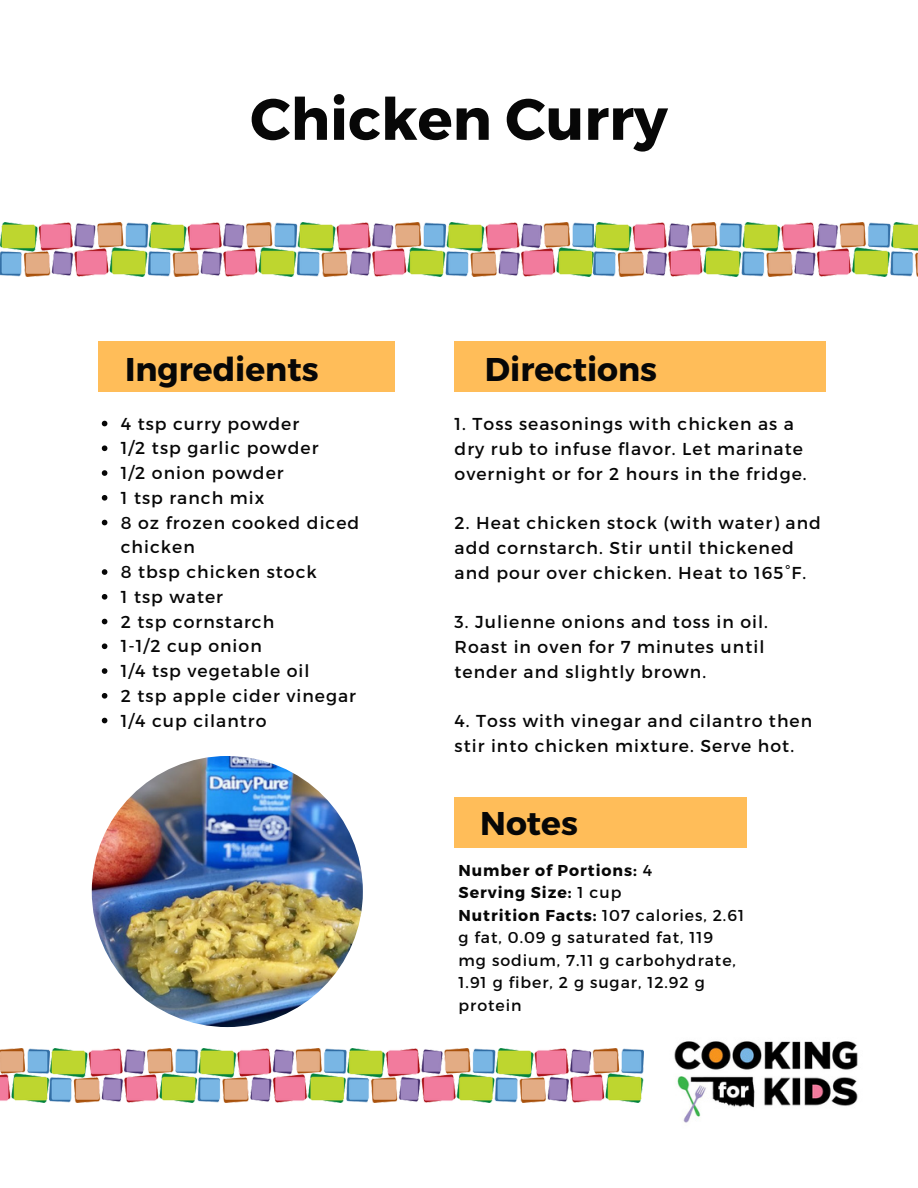
<style>
.page{position:relative;width:918px;height:1188px;background:#fff}
.page>*{position:absolute;margin:0;border:0;box-sizing:border-box;transform-origin:0 0}
.t1{font:700 58.2px "Montserrat";color:#070707}
.t2{font:700 32.85px "Montserrat";color:#070707}
.t3{font:17.25px/24.8px "Montserrat";letter-spacing:.06em;color:#070707}
.t4{font:15.75px/22.5px "Montserrat";letter-spacing:.06em;color:#070707}
.s1{font-weight:700}
</style>
<div class="page">
<div style="left:98px;top:341px;width:297px;height:51px;background:#ffbd59"></div>
<div style="left:455px;top:341px;width:371px;height:51px;background:#ffbd59"></div>
<div style="left:455px;top:797px;width:292px;height:51px;background:#ffbd59"></div>
<img style="left:0;top:223px;width:918px;height:53px">
<img style="left:674px;top:1041px;width:184px;height:82px">
<img style="left:0;top:1049px;width:643px;height:53px">
<svg style="left:102px;top:421px;width:5px;height:5px"></svg>
<svg style="left:102px;top:445px;width:5px;height:6px"></svg>
<svg style="left:102px;top:470px;width:5px;height:6px"></svg>
<svg style="left:102px;top:495px;width:5px;height:6px"></svg>
<svg style="left:102px;top:520px;width:5px;height:5px"></svg>
<svg style="left:102px;top:569px;width:5px;height:6px"></svg>
<svg style="left:102px;top:594px;width:5px;height:6px"></svg>
<svg style="left:102px;top:619px;width:5px;height:5px"></svg>
<svg style="left:102px;top:643px;width:5px;height:6px"></svg>
<svg style="left:102px;top:668px;width:5px;height:6px"></svg>
<svg style="left:102px;top:693px;width:5px;height:6px"></svg>
<svg style="left:102px;top:718px;width:5px;height:5px"></svg>
<img style="left:92px;top:756px;width:271px;height:271px;border-radius:50%">
<h1 class="t1" style="left:250px;top:81px;width:419px">Chicken Curry</h1>
<h2 class="t2" style="left:125px;top:348px;width:195px">Ingredients</h2>
<h2 class="t2" style="left:485px;top:348px;width:174px">Directions</h2>
<p class="t3" style="left:121px;top:410px;width:240px">4 tsp curry powder<br>1/2 tsp garlic powder<br>1/2 onion powder<br>1 tsp ranch mix<br>8 oz frozen cooked diced chicken<br>8 tbsp chicken stock<br>1 tsp water<br>2 tsp cornstarch<br>1-1/2 cup onion<br>1/4 tsp vegetable oil<br>2 tsp apple cider vinegar<br>1/4 cup cilantro</p>
<p class="t3" style="left:455px;top:411px;width:354px">1. Toss seasonings with chicken as a dry rub to infuse flavor. Let marinate overnight or for 2 hours in the fridge.</p>
<p class="t3" style="left:455px;top:510px;width:368px">2. Heat chicken stock (with water) and add cornstarch. Stir until thickened and pour over chicken. Heat to 165°F.</p>
<p class="t3" style="left:455px;top:609px;width:315px">3. Julienne onions and toss in oil.<br>Roast in oven for 7 minutes until tender and slightly brown.</p>
<p class="t3" style="left:455px;top:708px;width:359px">4. Toss with vinegar and cilantro then stir into chicken mixture. Serve hot.</p>
<h2 class="t2" style="left:480px;top:802px;width:99px">Notes</h2>
<p class="t4" style="left:459px;top:858px;width:287px"><span class="s1">Number of Portions:</span> 4<br><span class="s1">Serving Size:</span> 1 cup<br><span class="s1">Nutrition Facts:</span> 107 calories, 2.61 g fat, 0.09 g saturated fat, 119 mg sodium, 7.11 g carbohydrate,<br>1.91 g fiber, 2 g sugar, 12.92 g protein</p>
</div>
